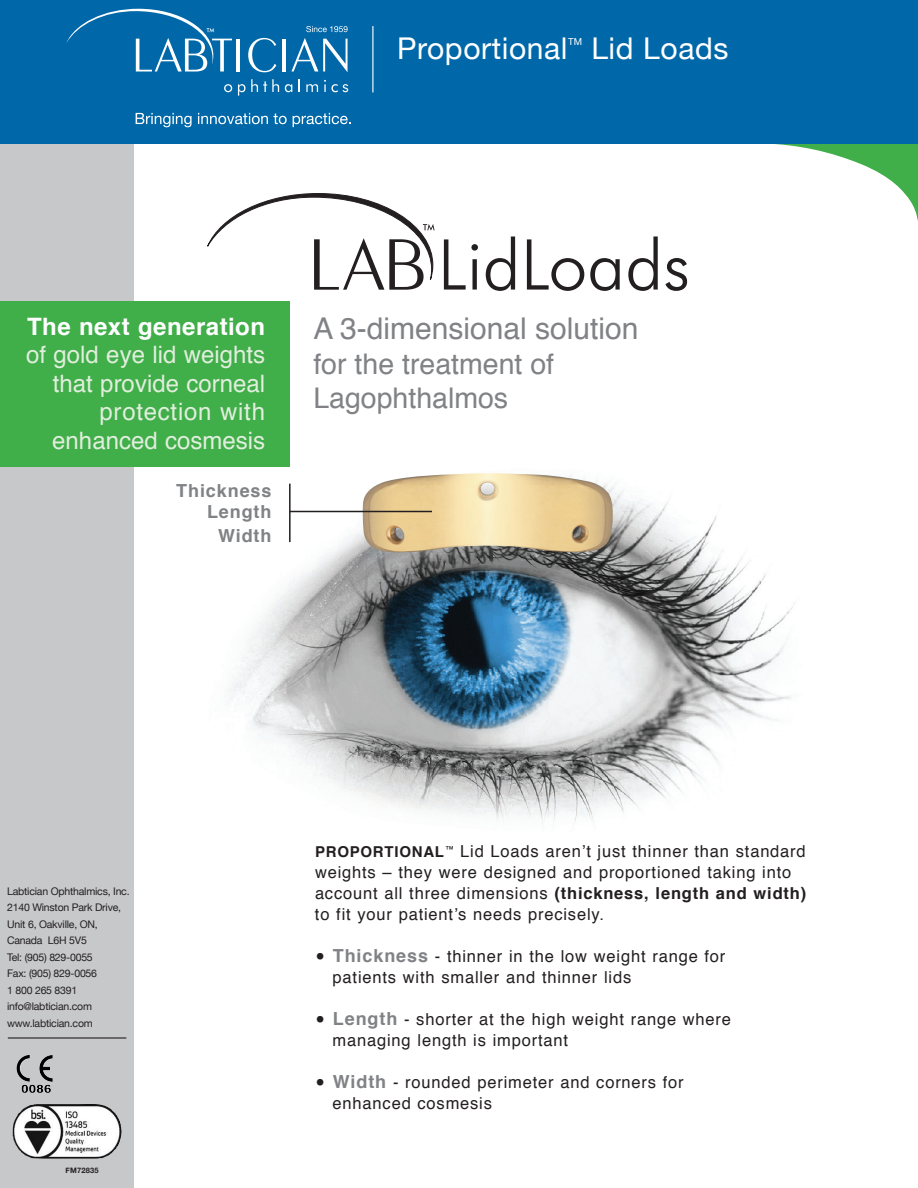
<style>
.page{position:relative;width:918px;height:1188px;background:#fff}
.page>*{position:absolute;margin:0;border:0;box-sizing:border-box;transform-origin:0 0}
.t1{font:30px "Helvetica";color:#808285}
.t2{font:30px "Helvetica Neue";letter-spacing:.02em;color:#fff}
.t3{font:28.5px "Helvetica";color:#808285}
.t4{font:24px "Helvetica";color:#e1eedd}
.t5{font:700 24px "Helvetica";letter-spacing:.02em;color:#fff}
.t6{font:24px "Helvetica";letter-spacing:.03em;color:#e1eedd}
.t7{font:700 18px "Helvetica";letter-spacing:.05em;color:#808285}
.t8{font:16.5px/21px "Helvetica";letter-spacing:.05em;color:#231f20}
.t9{font:700 16.5px "Helvetica";letter-spacing:.05em;color:#231f20}
.t10{font:10.5px/16.5px "Helvetica Neue";letter-spacing:-.02em;color:#231f20}
.t11{font:9.6px "Helvetica Neue";color:#fff}
.t12{font:700 7.5px "Helvetica Neue";letter-spacing:.03em;color:#231f20}
.s1{font-weight:700;font-size:15px}
.s2{font-weight:400}
.s3{font-size:30px}
.s4{font-weight:700;font-size:18px;color:#808285}
</style>
<div class="page">
<img style="left:229px;top:454px;width:566px;height:370px">
<img style="left:363px;top:473px;width:250px;height:80px">
<div style="left:0;top:0;width:134px;height:1188px;background:#c7c8ca"></div>
<svg style="left:775px;top:144px;width:143px;height:77px"></svg>
<div style="left:0;top:0;width:918px;height:144px;background:#0068a9"></div>
<svg style="left:66px;top:9px;width:166px;height:63px"></svg>
<hr style="left:237px;top:39px;width:3px;height:33px;background:#fff">
<svg style="left:248px;top:38px;width:28px;height:34px"></svg>
<hr style="left:283px;top:39px;width:3px;height:33px;background:#fff">
<svg style="left:291px;top:38px;width:57px;height:34px"></svg>
<svg style="left:224px;top:84px;width:8px;height:8px"></svg>
<svg style="left:238px;top:79px;width:41px;height:17px"></svg>
<svg style="left:285px;top:84px;width:7px;height:8px"></svg>
<svg style="left:299px;top:79px;width:1px;height:13px"></svg>
<svg style="left:306px;top:84px;width:12px;height:8px"></svg>
<svg style="left:324px;top:80px;width:24px;height:12px"></svg>
<svg style="left:306px;top:26px;width:42px;height:6px"></svg>
<svg style="left:136px;top:113px;width:56px;height:14px"></svg>
<svg style="left:198px;top:113px;width:89px;height:11px"></svg>
<svg style="left:293px;top:113px;width:58px;height:14px"></svg>
<hr style="left:372px;top:26px;width:1px;height:66px;background:#fff">
<svg style="left:444px;top:239px;width:34px;height:51px"></svg>
<svg style="left:486px;top:236px;width:29px;height:55px"></svg>
<svg style="left:527px;top:239px;width:57px;height:52px"></svg>
<svg style="left:590px;top:258px;width:30px;height:33px"></svg>
<svg style="left:628px;top:236px;width:30px;height:55px"></svg>
<svg style="left:665px;top:258px;width:22px;height:33px"></svg>
<svg style="left:207px;top:193px;width:228px;height:97px"></svg>
<div style="left:0;top:301px;width:289px;height:166px;background:#40ae49"></div>
<hr style="left:290px;top:511px;width:142px;height:1px;background:#231f20">
<hr style="left:289px;top:484px;width:2px;height:58px;background:#231f20">
<hr style="left:8px;top:1037px;width:118px;height:2px;background:#231f20">
<img style="left:13px;top:1104px;width:109px;height:55px">
<img style="left:16px;top:1057px;width:14px;height:25px">
<p class="t2" style="left:397px;top:27px;width:172px">Proportional</p>
<p class="t11" style="left:568px;top:35px;width:16px">TM</p>
<p class="t2" style="left:591px;top:27px;width:139px">Lid Loads</p>
<p class="t5" style="left:27px;top:307px;width:240px">The next generation</p>
<p class="t4" style="left:26px;top:336px;width:240px">of gold eye lid weights</p>
<p class="t4" style="left:53px;top:365px;width:214px">that provide corneal</p>
<p class="t6" style="left:100px;top:393px;width:167px">protection with</p>
<p class="t4" style="left:52px;top:422px;width:214px">enhanced cosmesis</p>
<p class="t7" style="left:176px;top:476px;width:97px">Thickness</p>
<p class="t7" style="left:207px;top:497px;width:66px">Length</p>
<p class="t7" style="left:218px;top:521px;width:55px">Width</p>
<p class="t1" style="left:313px;top:305px;width:327px">A 3-dimensional solution</p>
<p class="t3" style="left:313px;top:342px;width:242px">for the treatment of</p>
<p class="t3" style="left:313px;top:376px;width:196px">Lagophthalmos</p>
<p class="t10" style="left:7px;top:884px;width:124px">Labtician Ophthalmics, Inc.</p>
<p class="t10" style="left:7px;top:900px;width:116px">2140 Winston Park Drive,<br>Unit 6, Oakville, ON,<br>Canada L6H 5V5</p>
<p class="t10" style="left:7px;top:950px;width:87px">Tel: (905) 829-0055</p>
<p class="t10" style="left:7px;top:966px;width:91px">Fax: (905) 829-0056</p>
<p class="t10" style="left:7px;top:983px;width:72px">1 800 265 8391</p>
<p class="t10" style="left:7px;top:999px;width:86px">info@labtician.com</p>
<p class="t10" style="left:7px;top:1016px;width:87px">www.labtician.com</p>
<p class="t12" style="left:65px;top:1164px;width:35px">FM72835</p>
<p class="t8" style="left:315px;top:841px;width:492px"><span class="s1">PROPORTIONAL</span><sup>™</sup> Lid Loads aren’t just thinner than standard weights – they were designed and proportioned taking into</p>
<p class="t9" style="left:315px;top:880px;width:493px"><span class="s2">account all three dimensions</span> (thickness, length and width)</p>
<p class="t8" style="left:315px;top:904px;width:290px">to fit your patient’s needs precisely.</p>
<p class="t8" style="left:315px;top:946px;width:412px"><span class="s3">•</span> <span class="s4">Thickness</span> - thinner in the low weight range for</p>
<p class="t8" style="left:333px;top:967px;width:300px">patients with smaller and thinner lids</p>
<p class="t8" style="left:315px;top:1009px;width:418px"><span class="s3">•</span> <span class="s4">Length</span> - shorter at the high weight range where</p>
<p class="t8" style="left:333px;top:1030px;width:237px">managing length is important</p>
<p class="t8" style="left:315px;top:1072px;width:370px"><span class="s3">•</span> <span class="s4">Width</span> - rounded perimeter and corners for</p>
<p class="t8" style="left:333px;top:1093px;width:161px">enhanced cosmesis</p>
</div>
